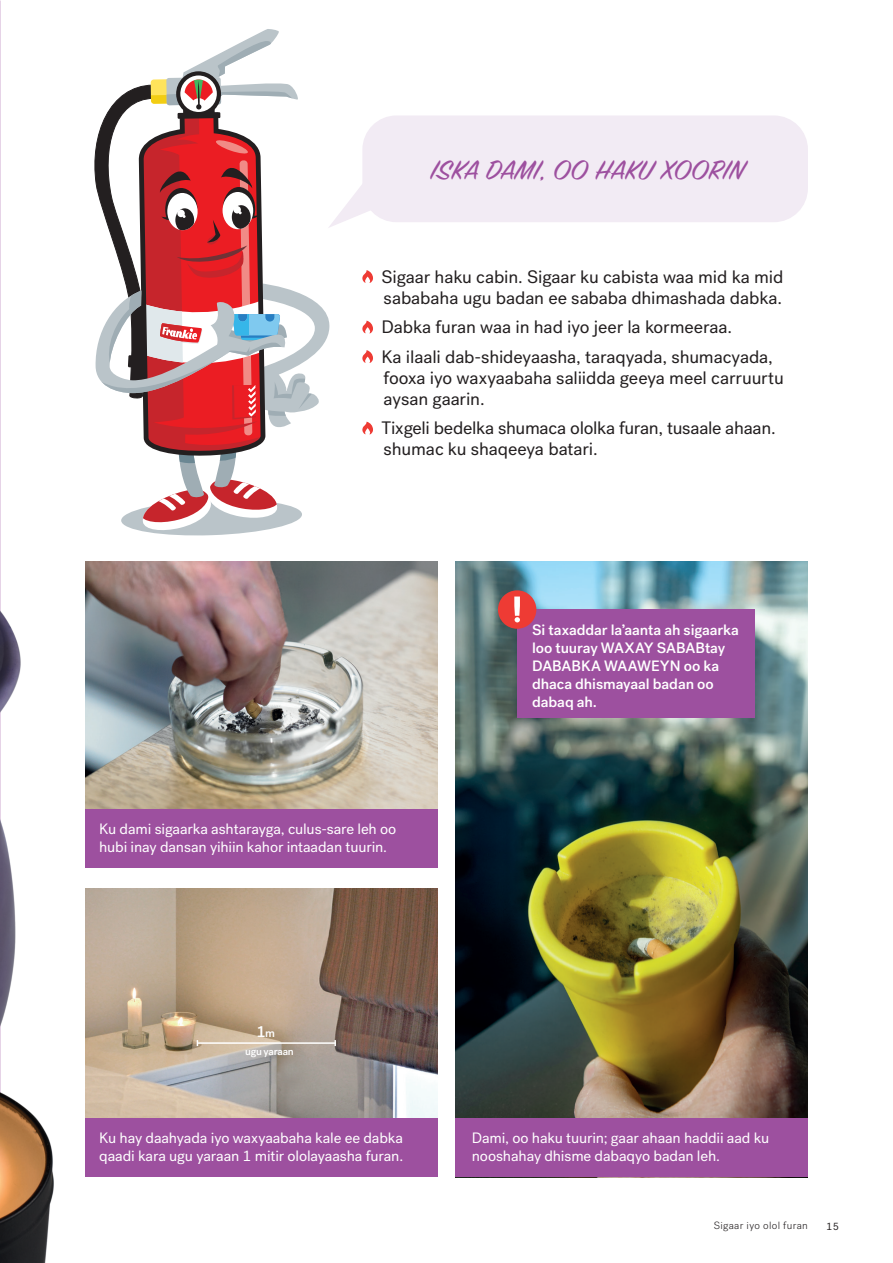
<style>
.page{position:relative;width:893px;height:1263px;background:#fff}
.page>*{position:absolute;margin:0;border:0;box-sizing:border-box;transform-origin:0 0}
.t1{font:30px "Sign Painter House Script";color:#9d509f;scale:1.08 1}
.t2{font:18px/21px "Post Grotesk";letter-spacing:-.01em;color:#231f20}
.t3{font:500 15.75px "Post Grotesk";color:#fff}
.t4{font:15px/18px "Post Grotesk";letter-spacing:-.01em;color:#fff}
.t5{font:500 15px/18px "Post Grotesk";letter-spacing:-.005em;color:#fff}
.t6{font:500 11.7px "Post Grotesk";color:#fff}
.t7{font:300 10.5px "Post Grotesk";letter-spacing:.03em;color:#231f20}
.t8{font:500 10.5px "Post Grotesk";letter-spacing:-.025em;color:#fff}
.t9{font:10.5px "Post Grotesk";color:#231f20}
</style>
<div class="page">
<img style="left:85px;top:889px;width:353px;height:229px">
<img style="left:0;top:531px;width:54px;height:732px">
<div style="left:85px;top:1118px;width:353px;height:59px;background:#9d509f"></div>
<div style="left:85px;top:808px;width:353px;height:59px;background:#9d509f"></div>
<svg style="left:94px;top:29px;width:279px;height:506px"></svg>
<div style="left:362px;top:115px;width:446px;height:107px;background:#f2ebf4;border-radius:34px"></div>
<img style="left:85px;top:562px;width:353px;height:246px">
<img style="left:455px;top:562px;width:353px;height:556px">
<div style="left:517px;top:609px;width:238px;height:109px;background:#9d509f"></div>
<hr style="left:198px;top:1042px;width:138px;height:2px;background:#fff">
<div style="left:455px;top:1118px;width:353px;height:59px;background:#9d509f"></div>
<svg style="left:493px;top:590px;width:43px;height:75px"></svg>
<p class="t1" style="left:431px;top:156px;width:292px">ISKA DAMI, OO HAKU XOORIN</p>
<p class="t2" style="left:381px;top:266px;width:403px">Sigaar haku cabin. Sigaar ku cabista waa mid ka mid sababaha ugu badan ee sababa dhimashada dabka.</p>
<p class="t2" style="left:381px;top:317px;width:352px">Dabka furan waa in had iyo jeer la kormeeraa.</p>
<p class="t2" style="left:381px;top:346px;width:404px">Ka ilaali dab-shideyaasha, taraqyada, shumacyada, fooxa iyo waxyaabaha saliidda geeya meel carruurtu aysan gaarin.</p>
<p class="t2" style="left:381px;top:418px;width:396px">Tixgeli bedelka shumaca ololka furan, tusaale ahaan. shumac ku shaqeeya batari.</p>
<p class="t4" style="left:99px;top:820px;width:299px">Ku dami sigaarka ashtarayga, culus-sare leh oo hubi inay dansan yihiin kahor intaadan tuurin.</p>
<p class="t3" style="left:256px;top:1021px;width:11px">1</p>
<p class="t6" style="left:265px;top:1025px;width:11px">m</p>
<p class="t8" style="left:245px;top:1044px;width:50px">ugu yaraan</p>
<p class="t4" style="left:99px;top:1129px;width:305px">Ku hay daahyada iyo waxyaabaha kale ee dabka qaadi kara ugu yaraan 1 mitir ololayaasha furan.</p>
<p class="t5" style="left:532px;top:620px;width:208px">Si taxaddar la’aanta ah sigaarka loo tuuray WAXAY SABABtay<br>DABABKA WAAWEYN oo ka dhaca dhismayaal badan oo dabaq ah.</p>
<p class="t4" style="left:472px;top:1129px;width:299px">Dami, oo haku tuurin; gaar ahaan haddii aad ku nooshahay dhisme dabaqyo badan leh.</p>
<p class="t7" style="left:714px;top:1219px;width:96px">Sigaar iyo olol furan</p>
<p class="t9" style="left:826px;top:1220px;width:14px">15</p>
</div>
